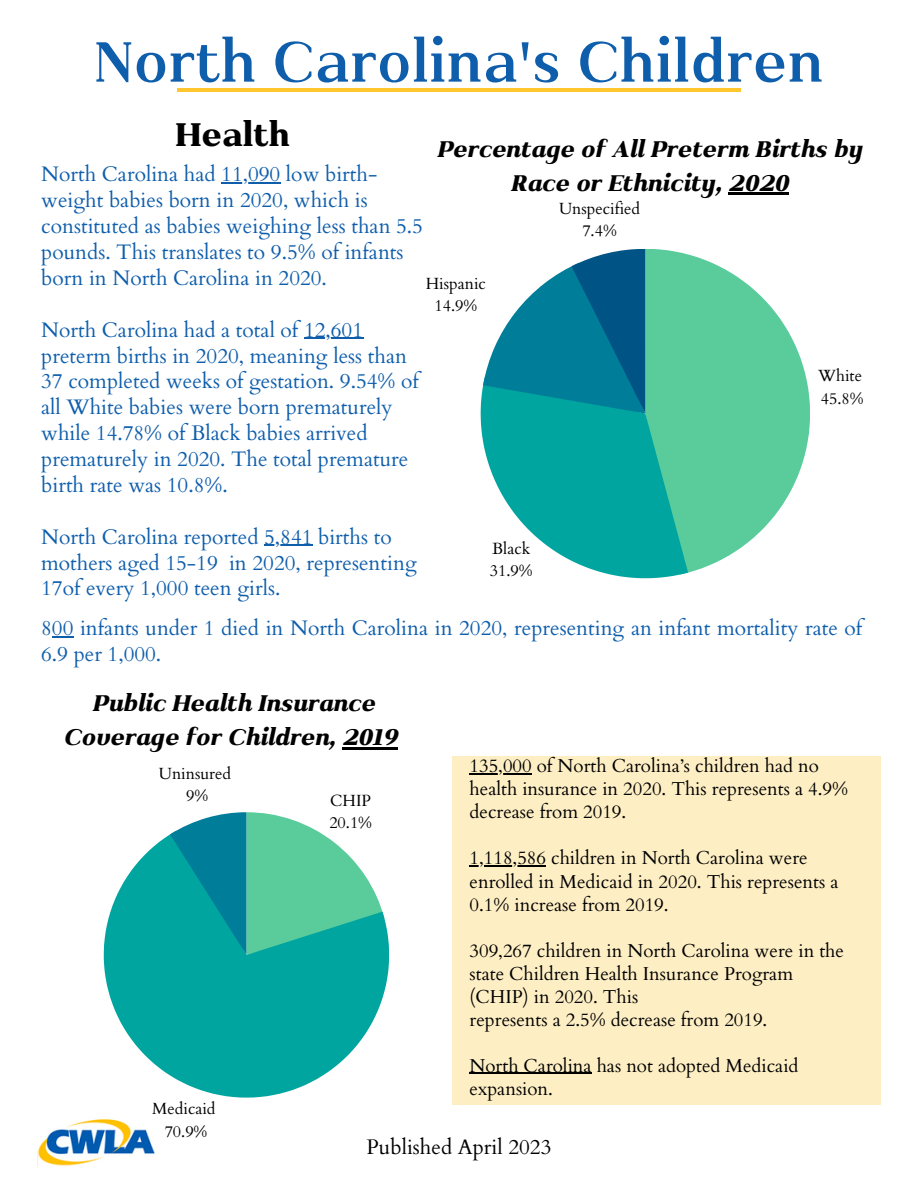
<style>
.page{position:relative;width:918px;height:1188px;background:#fff}
.page>*{position:absolute;margin:0;border:0;box-sizing:border-box;transform-origin:0 0}
.t1{font:600 67.5px "Kulachat Serif";color:#0f5eac}
.t2{font:800 39px "Kulachat Serif";color:#000}
.t3{font:italic 800 27px/33.8px "Kulachat Serif";color:#000;text-align:center}
.t4{font:21px/25.8px "Cardo";color:#0f5eac}
.t5{font:21px "Cardo";color:#000}
.t6{font:18.75px/23.1px "Cardo";color:#000}
.t7{font:16.2px/22.6px "Cardo";color:#000;text-align:center}
</style>
<div class="page">
<svg style="left:688px;top:254px;width:122px;height:319px;fill:#5acc9c"></svg>
<svg style="left:481px;top:249px;width:207px;height:329px"></svg>
<hr style="left:221px;top:183px;width:59px;height:1px;background:#0f5eac">
<hr style="left:304px;top:338px;width:59px;height:1px;background:#0f5eac">
<hr style="left:264px;top:545px;width:49px;height:1px;background:#0f5eac">
<hr style="left:728px;top:193px;width:61px;height:2px;background:#000">
<img style="left:38px;top:1119px;width:117px;height:47px">
<hr style="left:177px;top:88px;width:564px;height:3px;background:#ffc62e">
<hr style="left:52px;top:636px;width:21px;height:2px;background:#0f5eac">
<hr style="left:342px;top:747px;width:55px;height:2px;background:#000">
<svg style="left:104px;top:834px;width:285px;height:264px;fill:#00a59f"></svg>
<svg style="left:170px;top:812px;width:214px;height:143px;background:#4abaaa"></svg>
<div style="left:452px;top:756px;width:429px;height:349px;background:#fdeec4"></div>
<hr style="left:470px;top:773px;width:62px;height:1px;background:#000">
<hr style="left:470px;top:865px;width:76px;height:1px;background:#000">
<hr style="left:470px;top:1073px;width:122px;height:1px;background:#000">
<h1 class="t1" style="left:94px;top:19px;width:731px">North Carolina's Children</h1>
<h2 class="t2" style="left:175px;top:110px;width:116px">Health</h2>
<p class="t3" style="left:437px;top:131px;width:427px">Percentage of All Preterm Births by<br>Race or Ethnicity, 2020</p>
<p class="t4" style="left:41px;top:162px;width:383px">North Carolina had 11,090 low birth&shy;weight babies born in 2020, which is constituted as babies weighing less than 5.5 pounds. This translates to 9.5% of infants born in North Carolina in 2020.</p>
<p class="t4" style="left:41px;top:317px;width:379px">North Carolina had a total of 12,601 preterm births in 2020, meaning less than 37 completed weeks of gestation. 9.54% of all White babies were born prematurely while 14.78% of Black babies arrived prematurely in 2020. The total premature birth rate was 10.8%.</p>
<p class="t4" style="left:41px;top:524px;width:377px">North Carolina reported 5,841 births to mothers aged 15-19 in 2020, representing<br>17of every 1,000 teen girls.</p>
<p class="t7" style="left:559px;top:197px;width:83px">Unspecified<br>7.4%</p>
<p class="t7" style="left:426px;top:272px;width:62px">Hispanic<br>14.9%</p>
<p class="t7" style="left:818px;top:365px;width:47px;text-align:left">White<br>45.8%</p>
<p class="t7" style="left:490px;top:537px;width:44px;text-align:left">Black<br>31.9%</p>
<p class="t4" style="left:41px;top:616px;width:823px">800 infants under 1 died in North Carolina in 2020, representing an infant mortality rate of<br>6.9 per 1,000.</p>
<p class="t3" style="left:63px;top:685px;width:335px">Public Health Insurance<br>Coverage for Children, 2019</p>
<p class="t7" style="left:159px;top:762px;width:74px">Uninsured<br>9%</p>
<p class="t6" style="left:470px;top:755px;width:380px">135,000 of North Carolina’s children had no health insurance in 2020. This represents a 4.9% decrease from 2019.</p>
<p class="t6" style="left:470px;top:847px;width:370px">1,118,586 children in North Carolina were enrolled in Medicaid in 2020. This represents a<br>0.1% increase from 2019.</p>
<p class="t6" style="left:470px;top:939px;width:376px">309,267 children in North Carolina were in the state Children Health Insurance Program (CHIP) in 2020. This<br>represents a 2.5% decrease from 2019.</p>
<p class="t6" style="left:470px;top:1055px;width:331px">North Carolina has not adopted Medicaid expansion.</p>
<p class="t7" style="left:329px;top:790px;width:44px;text-align:left">CHIP<br>20.1%</p>
<p class="t7" style="left:152px;top:1098px;width:65px">Medicaid<br>70.9%</p>
<p class="t5" style="left:367px;top:1133px;width:186px">Published April 2023</p>
</div>
